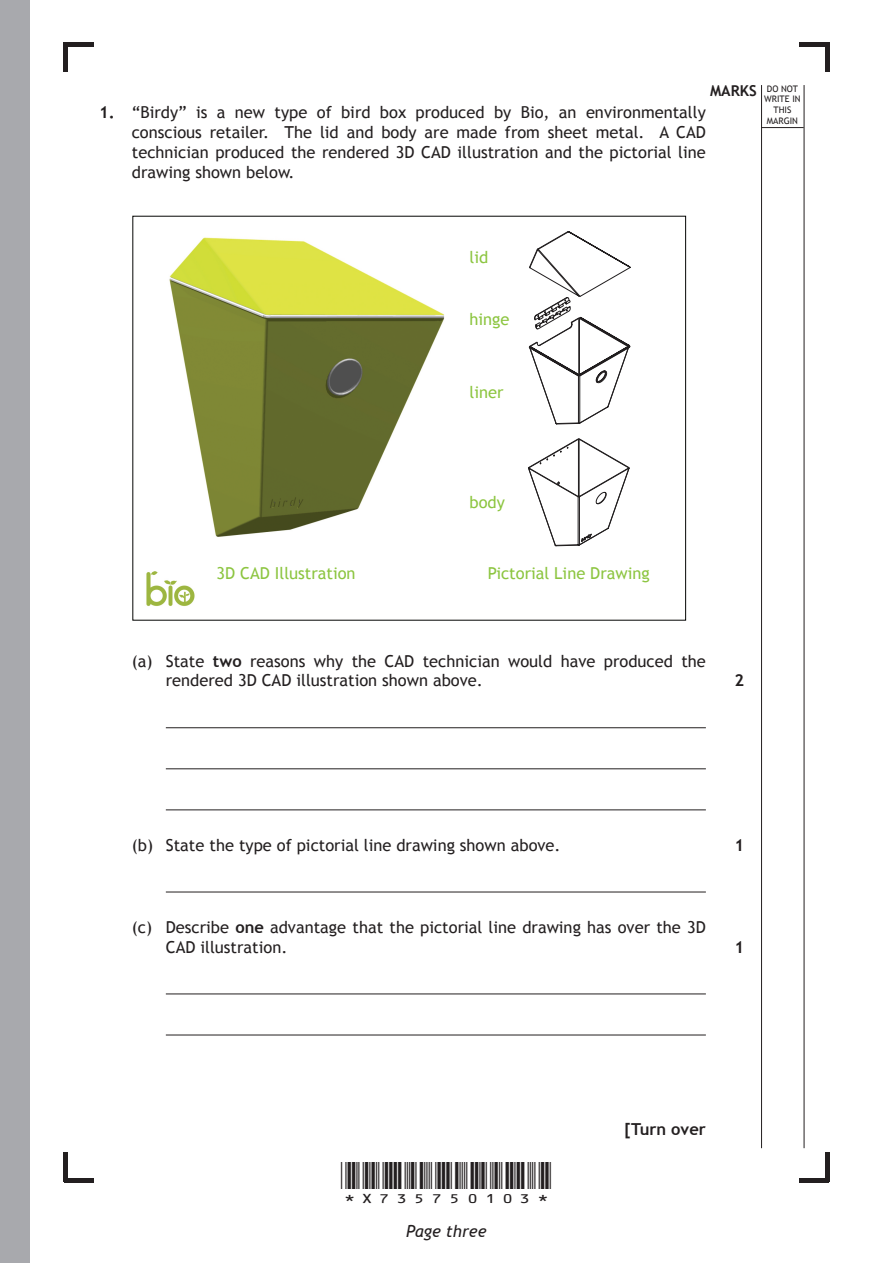
<style>
.page{position:relative;width:893px;height:1263px;background:#fff}
.page>*{position:absolute;margin:0;border:0;box-sizing:border-box;transform-origin:0 0}
.t1{font:18px "BC39 Short HR";color:#231f20;scale:1.25 1}
._11pt__a{font:16.5px/19.8px "Trebuchet MS";color:#231f20}
._11pt_Q1{font:16.5px/19.8px "Trebuchet MS";color:#231f20;text-align:justify}
.t2{font:16.5px "Trebuchet MS";color:#8cc540}
.Turn_over{font:700 16.5px "Trebuchet MS";color:#231f20}
._11pt_Basic{font:italic 16.5px "Trebuchet MS";color:#231f20}
.t3{font:700 15px "Trebuchet MS";color:#231f20}
.t4{font:9px/10.8px "Trebuchet MS";color:#231f20;text-align:center}
.s1{font-weight:700}
</style>
<div class="page">
<hr style="left:64px;top:43px;width:4px;height:29px;background:#231f20">
<hr style="left:825px;top:43px;width:4px;height:29px;background:#231f20">
<hr style="left:64px;top:1152px;width:4px;height:30px;background:#231f20">
<hr style="left:825px;top:1152px;width:4px;height:30px;background:#231f20">
<hr style="left:64px;top:43px;width:30px;height:4px;background:#231f20">
<hr style="left:799px;top:43px;width:30px;height:4px;background:#231f20">
<hr style="left:799px;top:1178px;width:30px;height:4px;background:#231f20">
<hr style="left:64px;top:1178px;width:30px;height:4px;background:#231f20">
<hr style="left:804px;top:85px;width:1px;height:1063px;background:#231f20">
<hr style="left:761px;top:85px;width:1px;height:1063px;background:#231f20">
<hr style="left:761px;top:127px;width:43px;height:1px;background:#231f20">
<div style="left:0;top:0;width:30px;height:1263px;background:#a8a9ad"></div>
<hr style="left:166px;top:727px;width:540px;height:1px;background:#231f20">
<hr style="left:166px;top:768px;width:540px;height:1px;background:#231f20">
<hr style="left:166px;top:809px;width:540px;height:1px;background:#231f20">
<hr style="left:166px;top:892px;width:540px;height:1px;background:#231f20">
<hr style="left:166px;top:993px;width:540px;height:1px;background:#231f20">
<hr style="left:166px;top:1035px;width:540px;height:1px;background:#231f20">
<svg style="left:528px;top:438px;width:102px;height:109px"></svg>
<svg style="left:529px;top:231px;width:102px;height:194px"></svg>
<img style="left:146px;top:237px;width:299px;height:369px">
<p class="t3" style="left:710px;top:81px;width:48px">MARKS</p>
<p class="t4" style="left:764px;top:83px;width:38px">DO NOT<br>WRITE IN<br>THIS<br>MARGIN</p>
<p class="_11pt_Q1" style="left:132px;top:103px;width:576px;text-indent:-33px"><span class="s1">1.</span> “Birdy” is a new type of bird box produced by Bio, an environmentally conscious retailer. The lid and body are made from sheet metal. A CAD technician produced the rendered 3D CAD illustration and the pictorial line drawing shown below.</p>
<p class="t2" style="left:470px;top:248px;width:20px">lid</p>
<p class="t2" style="left:470px;top:309px;width:41px">hinge</p>
<p class="t2" style="left:470px;top:383px;width:35px">liner</p>
<p class="t2" style="left:470px;top:492px;width:37px">body</p>
<p class="t2" style="left:216px;top:563px;width:141px">3D CAD Illustration</p>
<p class="t2" style="left:488px;top:563px;width:163px">Pictorial Line Drawing</p>
<p class="_11pt__a" style="left:166px;top:651px;width:541px;text-indent:-34px">(a) State <span class="s1">two</span> reasons why the CAD technician would have produced the rendered 3D CAD illustration shown above.</p>
<p class="Turn_over" style="left:734px;top:670px;width:11px">2</p>
<p class="_11pt__a" style="left:132px;top:835px;width:430px">(b) State the type of pictorial line drawing shown above.</p>
<p class="_11pt__a" style="left:166px;top:917px;width:541px;text-indent:-34px">(c) Describe <span class="s1">one</span> advantage that the pictorial line drawing has over the 3D<br>CAD illustration.</p>
<p class="Turn_over" style="left:734px;top:834px;width:11px">1</p>
<p class="Turn_over" style="left:734px;top:936px;width:11px">1</p>
<p class="t1" style="left:341px;top:1172px;width:170px">*X735750103*</p>
<p class="_11pt_Basic" style="left:406px;top:1221px;width:82px">Page three</p>
<p class="Turn_over" style="left:625px;top:1119px;width:83px">[Turn over</p>
</div>
